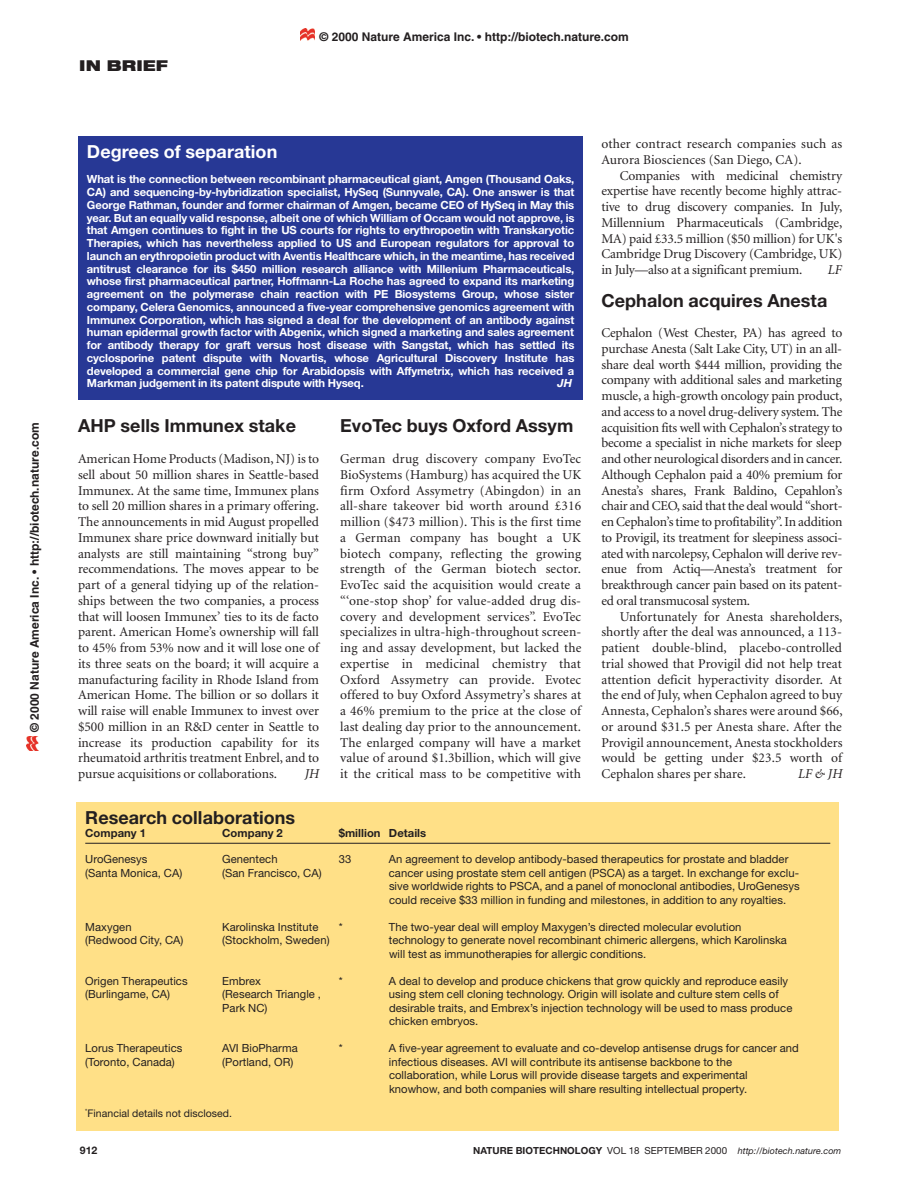
<style>
.page{position:relative;width:918px;height:1188px;background:#fff}
.page>*{position:absolute;margin:0;border:0;box-sizing:border-box;transform-origin:0 0}
.t1{font:700 18px "Helvetica Neue";letter-spacing:.005em;color:#231f20}
.t2{font:700 18px "Helvetica Neue";letter-spacing:.005em;color:#fff}
.t3{font:900 expanded 15px "Helvetica Neue";letter-spacing:.01em;color:#231f20}
.t4{font:13.5px/15.8px "Minion";letter-spacing:-.005em;color:#231f20;text-align:justify}
.t5{font:italic 13.5px "Minion";color:#231f20}
.t6{font:700 12px "Helvetica";color:#231f20}
.t7{font:700 11.25px/12.8px "Helvetica Neue";letter-spacing:-.01em;color:#fff;text-align:justify}
.t8{font:11.25px/13.5px "Helvetica Neue";letter-spacing:.005em;color:#231f20}
.t9{font:700 11.25px "Helvetica Neue";letter-spacing:.005em;color:#231f20}
.t10{font:italic 700 11.25px "Helvetica Neue";color:#fff}
.t11{font:10.5px "Helvetica Neue";letter-spacing:.005em;color:#231f20}
.t12{font:700 10.5px "Helvetica Neue";color:#231f20}
.t13{font:italic 9px "Helvetica Neue";letter-spacing:.005em;color:#231f20}
.s1{font-weight:700;font-style:normal;font-size:9.75px}
.s2{font-style:normal;font-size:9.75px}
</style>
<div class="page">
<div style="left:78px;top:136px;width:505px;height:264px;background:#273895"></div>
<div style="left:77px;top:802px;width:762px;height:329px;background:#ffe087"></div>
<hr style="left:85px;top:843px;width:745px;height:1px;background:#231f20">
<img style="left:301px;top:28px;width:14px;height:13px">
<img style="left:26px;top:736px;width:13px;height:14px">
<p class="t6" style="left:30px;top:732px;width:311px;rotate:-90deg">© 2000 Nature America Inc. • http://biotech.nature.com</p>
<p class="t3" style="left:79px;top:60px;width:90px">IN BRIEF</p>
<p class="t6" style="left:320px;top:32px;width:311px">© 2000 Nature America Inc. • http://biotech.nature.com</p>
<h1 class="t2" style="left:87px;top:145px;width:192px">Degrees of separation</h1>
<p class="t7" style="left:87px;top:174px;width:489px">What is the connection between recombinant pharmaceutical giant, Amgen (Thousand Oaks, CA) and sequencing-by-hybridization specialist, HySeq (Sunnyvale, CA). One answer is that George Rathman, founder and former chairman of Amgen, became CEO of HySeq in May this year. But an equally valid response, albeit one of which William of Occam would not approve, is that Amgen continues to fight in the US courts for rights to erythropoetin with Transkaryotic Therapies, which has nevertheless applied to US and European regulators for approval to launch an erythropoietin product with Aventis Healthcare which, in the meantime, has received antitrust clearance for its $450 million research alliance with Millenium Pharmaceuticals, whose first pharmaceutical partner, Hoffmann-La Roche has agreed to expand its marketing agreement on the polymerase chain reaction with PE Biosystems Group, whose sister company, Celera Genomics, announced a five-year comprehensive genomics agreement with Immunex Corporation, which has signed a deal for the development of an antibody against human epidermal growth factor with Abgenix, which signed a marketing and sales agreement for antibody therapy for graft versus host disease with Sangstat, which has settled its cyclosporine patent dispute with Novartis, whose Agricultural Discovery Institute has developed a commercial gene chip for Arabidopsis with Affymetrix, which has received a Markman judgement in its patent dispute with Hyseq.</p>
<p class="t10" style="left:558px;top:379px;width:16px">JH</p>
<h1 class="t1" style="left:78px;top:419px;width:219px">AHP sells Immunex stake</h1>
<p class="t4" style="left:78px;top:452px;width:243px">American Home Products (Madison, NJ) is to sell about 50 million shares in Seattle-based Immunex. At the same time, Immunex plans to sell 20 million shares in a primary offering.<br>The announcements in mid August propelled Immunex share price downward initially but analysts are still maintaining “strong buy” recommendations. The moves appear to be part of a general tidying up of the relation&shy;ships between the two companies, a process that will loosen Immunex’ ties to its de facto parent. American Home’s ownership will fall to 45% from 53% now and it will lose one of its three seats on the board; it will acquire a manufacturing facility in Rhode Island from American Home. The billion or so dollars it will raise will enable Immunex to invest over $500 million in an R&amp;D center in Seattle to increase its production capability for its rheumatoid arthritis treatment Enbrel, and to pursue acquisitions or collaborations.</p>
<p class="t5" style="left:305px;top:768px;width:16px">JH</p>
<h1 class="t1" style="left:340px;top:419px;width:235px">EvoTec buys Oxford Assym</h1>
<p class="t4" style="left:340px;top:452px;width:243px">German drug discovery company EvoTec BioSystems (Hamburg) has acquired the UK firm Oxford Assymetry (Abingdon) in an all-share takeover bid worth around £316 million ($473 million). This is the first time a German company has bought a UK biotech company, reflecting the growing strength of the German biotech sector.<br>EvoTec said the acquisition would create a “‘one-stop shop’ for value-added drug dis&shy;covery and development services”. EvoTec specializes in ultra-high-throughout screen&shy;ing and assay development, but lacked the expertise in medicinal chemistry that Oxford Assymetry can provide. Evotec offered to buy Oxford Assymetry’s shares at a 46% premium to the price at the close of last dealing day prior to the announcement.<br>The enlarged company will have a market value of around $1.3billion, which will give it the critical mass to be competitive with</p>
<p class="t4" style="left:601px;top:137px;width:242px">other contract research companies such as<br>Aurora Biosciences (San Diego, CA).</p>
<p class="t4" style="left:601px;top:168px;width:242px;text-indent:18px">Companies with medicinal chemistry expertise have recently become highly attrac&shy;tive to drug discovery companies. In July, Millennium Pharmaceuticals (Cambridge, MA) paid £33.5 million ($50 million) for UK's Cambridge Drug Discovery (Cambridge, UK) in July—also at a significant premium.</p>
<p class="t5" style="left:828px;top:264px;width:15px">LF</p>
<h1 class="t1" style="left:601px;top:294px;width:227px">Cephalon acquires Anesta</h1>
<p class="t4" style="left:601px;top:326px;width:243px">Cephalon (West Chester, PA) has agreed to purchase Anesta (Salt Lake City, UT) in an all&shy;share deal worth $444 million, providing the company with additional sales and marketing muscle, a high-growth oncology pain product, and access to a novel drug-delivery system. The acquisition fits well with Cephalon’s strategy to become a specialist in niche markets for sleep and other neurological disorders and in cancer.<br>Although Cephalon paid a 40% premium for Anesta’s shares, Frank Baldino, Cepahlon’s chair and CEO, said that the deal would “short&shy;en Cephalon’s time to profitability”. In addition to Provigil, its treatment for sleepiness associ&shy;ated with narcolepsy, Cephalon will derive rev&shy;enue from Actiq—Anesta’s treatment for breakthrough cancer pain based on its patent&shy;ed oral transmucosal system.</p>
<p class="t4" style="left:601px;top:609px;width:243px;text-indent:18px">Unfortunately for Anesta shareholders, shortly after the deal was announced, a 113- patient double-blind, placebo-controlled trial showed that Provigil did not help treat attention deficit hyperactivity disorder. At the end of July, when Cephalon agreed to buy Annesta, Cephalon’s shares were around $66, or around $31.5 per Anesta share. After the Provigil announcement, Anesta stockholders would be getting under $23.5 worth of Cephalon shares per share.</p>
<p class="t5" style="left:798px;top:768px;width:46px">LF &amp; JH</p>
<h1 class="t1" style="left:85px;top:811px;width:212px">Research collaborations</h1>
<p class="t9" style="left:85px;top:829px;width:62px">Company 1</p>
<p class="t9" style="left:222px;top:829px;width:62px">Company 2</p>
<p class="t9" style="left:339px;top:829px;width:89px">$million Details</p>
<p class="t8" style="left:85px;top:854px;width:64px">UroGenesys</p>
<p class="t8" style="left:222px;top:854px;width:57px">Genentech</p>
<p class="t8" style="left:339px;top:854px;width:14px">33</p>
<p class="t8" style="left:389px;top:854px;width:401px">An agreement to develop antibody-based therapeutics for prostate and bladder</p>
<p class="t8" style="left:85px;top:867px;width:98px">(Santa Monica, CA)</p>
<p class="t8" style="left:222px;top:867px;width:101px">(San Francisco, CA)</p>
<p class="t8" style="left:389px;top:867px;width:412px;text-align:justify">cancer using prostate stem cell antigen (PSCA) as a target. In exchange for exclu&shy;sive worldwide rights to PSCA, and a panel of monoclonal antibodies, UroGenesys could receive $33 million in funding and milestones, in addition to any royalties.</p>
<p class="t8" style="left:85px;top:921px;width:48px">Maxygen</p>
<p class="t8" style="left:222px;top:921px;width:98px">Karolinska Institute</p>
<p class="t8" style="left:339px;top:921px;width:5px">*</p>
<p class="t8" style="left:389px;top:921px;width:354px">The two-year deal will employ Maxygen’s directed molecular evolution</p>
<p class="t8" style="left:85px;top:935px;width:100px">(Redwood City, CA)</p>
<p class="t8" style="left:222px;top:935px;width:109px">(Stockholm, Sweden)</p>
<p class="t8" style="left:389px;top:935px;width:400px">technology to generate novel recombinant chimeric allergens, which Karolinska will test as immunotherapies for allergic conditions.</p>
<p class="t8" style="left:85px;top:975px;width:104px">Origen Therapeutics</p>
<p class="t8" style="left:222px;top:975px;width:40px">Embrex</p>
<p class="t8" style="left:339px;top:975px;width:5px">*</p>
<p class="t8" style="left:389px;top:975px;width:401px">A deal to develop and produce chickens that grow quickly and reproduce easily</p>
<p class="t8" style="left:85px;top:989px;width:86px">(Burlingame, CA)</p>
<p class="t8" style="left:222px;top:989px;width:100px">(Research Triangle ,</p>
<p class="t8" style="left:389px;top:989px;width:391px">using stem cell cloning technology. Origin will isolate and culture stem cells of</p>
<p class="t8" style="left:222px;top:1002px;width:47px">Park NC)</p>
<p class="t8" style="left:389px;top:1002px;width:405px">desirable traits, and Embrex’s injection technology will be used to mass produce chicken embryos.</p>
<p class="t8" style="left:85px;top:1043px;width:99px">Lorus Therapeutics</p>
<p class="t8" style="left:222px;top:1043px;width:77px">AVI BioPharma</p>
<p class="t8" style="left:339px;top:1043px;width:5px">*</p>
<p class="t8" style="left:389px;top:1043px;width:411px">A five-year agreement to evaluate and co-develop antisense drugs for cancer and</p>
<p class="t8" style="left:85px;top:1056px;width:91px">(Toronto, Canada)</p>
<p class="t8" style="left:222px;top:1056px;width:73px">(Portland, OR)</p>
<p class="t8" style="left:389px;top:1056px;width:360px">infectious diseases. AVI will contribute its antisense backbone to the collaboration, while Lorus will provide disease targets and experimental knowhow, and both companies will share resulting intellectual property.</p>
<p class="t11" style="left:85px;top:1109px;width:148px"><sup>*</sup>Financial details not disclosed.</p>
<p class="t12" style="left:80px;top:1146px;width:19px">912</p>
<p class="t13" style="left:473px;top:1147px;width:370px"><span class="s1">NATURE BIOTECHNOLOGY</span> <span class="s2">VOL 18 SEPTEMBER 2000</span> http://biotech.nature.com</p>
</div>
